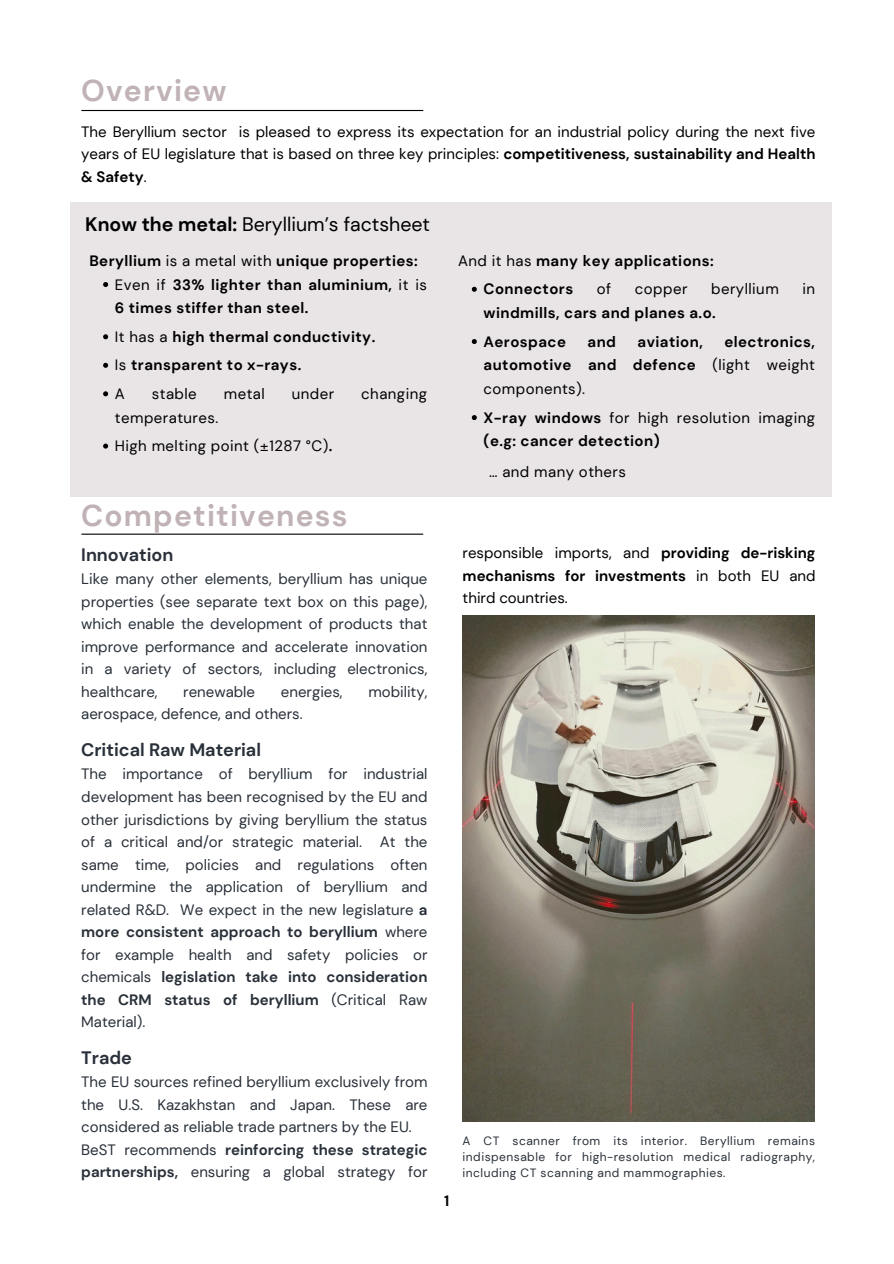
<style>
.page{position:relative;width:894px;height:1264px;background:#fff}
.page>*{position:absolute;margin:0;border:0;box-sizing:border-box;transform-origin:0 0}
.t1{font:700 30px "DM Sans";letter-spacing:.04em;color:#c0b2b5}
.t2{font:19.5px "DM Sans";color:#000}
.t3{font:700 18px "DM Sans";color:#293039}
.t4{font:15px/22.5px "DM Sans";color:#293039;text-align:justify}
.t5{font:15px/22.5px "DM Sans";letter-spacing:.03em;color:#000;text-align:justify}
.t6{font:700 15px/23.7px "DM Sans";letter-spacing:.03em;color:#000}
.t7{font:12px/16px "DM Sans";letter-spacing:.04em;color:#293039;text-align:justify}
.s1{font-weight:700}
.s2{font-weight:400}
</style>
<div class="page">
<div style="left:70px;top:202px;width:761px;height:294px;background:#e9e4e5"></div>
<hr style="left:82px;top:533px;width:341px;height:1px;background:#000">
<hr style="left:82px;top:110px;width:341px;height:1px;background:#000">
<img style="left:462px;top:616px;width:352px;height:505px">
<svg style="left:103px;top:282px;width:5px;height:5px"></svg>
<svg style="left:103px;top:334px;width:5px;height:5px"></svg>
<svg style="left:103px;top:363px;width:5px;height:5px"></svg>
<svg style="left:103px;top:391px;width:5px;height:5px"></svg>
<svg style="left:103px;top:443px;width:5px;height:5px"></svg>
<svg style="left:471px;top:287px;width:5px;height:5px"></svg>
<svg style="left:471px;top:339px;width:5px;height:5px"></svg>
<svg style="left:471px;top:415px;width:5px;height:5px"></svg>
<h1 class="t1" style="left:81px;top:71px;width:147px">Overview</h1>
<p class="t5" style="left:81px;top:121px;width:735px">The Beryllium sector is pleased to express its expectation for an industrial policy during the next five years of EU legislature that is based on three key principles: <span class="s1">competitiveness, sustainability and Health &amp; Safety</span>.</p>
<h3 class="t2" style="left:85px;top:212px;width:346px"><span class="s1">Know the metal:</span> Beryllium’s factsheet</h3>
<p class="t6" style="left:89px;top:249px;width:330px">Beryllium <span class="s2">is a metal with</span> unique properties:</p>
<p class="t6" style="left:115px;top:272px;width:313px"><span class="s2">Even if</span> 33% lighter than aluminium, <span class="s2">it is<br></span>6 times stiffer than steel.</p>
<p class="t6" style="left:115px;top:325px;width:262px"><span class="s2">It has a</span> high thermal conductivity.</p>
<p class="t6" style="left:115px;top:353px;width:188px"><span class="s2">Is</span> transparent to x-rays.</p>
<h3 class="t5" style="left:115px;top:382px;width:11px">A</h3>
<h3 class="t5" style="left:152px;top:382px;width:46px">stable</h3>
<h3 class="t5" style="left:224px;top:382px;width:43px">metal</h3>
<h3 class="t5" style="left:292px;top:382px;width:44px">under</h3>
<h3 class="t5" style="left:361px;top:382px;width:67px">changing</h3>
<h3 class="t5" style="left:115px;top:406px;width:105px">temperatures.</h3>
<p class="t5" style="left:115px;top:435px;width:219px">High melting point (±1287 °C)<span class="s1">.</span></p>
<h3 class="t1" style="left:81px;top:496px;width:268px">Competitiveness</h3>
<p class="t3" style="left:81px;top:543px;width:94px">Innovation</p>
<p class="t4" style="left:81px;top:568px;width:347px">Like many other elements, beryllium has unique properties (see separate text box on this page), which enable the development of products that improve performance and accelerate innovation in a variety of sectors, including electronics, healthcare,</p>
<p class="t4" style="left:183px;top:680px;width:73px">renewable</p>
<p class="t4" style="left:281px;top:680px;width:63px">energies,</p>
<p class="t4" style="left:368px;top:680px;width:61px">mobility,</p>
<p class="t4" style="left:81px;top:703px;width:223px">aerospace, defence, and others.</p>
<h3 class="t3" style="left:81px;top:738px;width:181px">Critical Raw Material</h3>
<h3 class="t4" style="left:81px;top:763px;width:347px">The importance of beryllium for industrial development has been recognised by the EU and other jurisdictions by giving beryllium the status of a critical and/or strategic material. At the same time, policies and regulations often undermine the application of beryllium and related R&amp;D. We expect in the new legislature <span class="s1">a more consistent approach to beryllium</span> where for example health and safety policies or chemicals <span class="s1">legislation take into consideration the CRM status of beryllium</span> (Critical Raw Material).</h3>
<p class="t3" style="left:81px;top:1046px;width:52px">Trade</p>
<p class="t4" style="left:81px;top:1070px;width:347px;text-align:left">The EU sources refined beryllium exclusively from the U.S. Kazakhstan and Japan. These are considered as reliable trade partners by the EU.<br>BeST recommends <span class="s1">reinforcing these strategic partnerships,</span> ensuring a global strategy for</p>
<p class="t6" style="left:458px;top:249px;width:257px"><span class="s2">And it has</span> many key applications:</p>
<p class="t6" style="left:483px;top:277px;width:91px">Connectors</p>
<p class="t5" style="left:596px;top:278px;width:16px">of</p>
<p class="t5" style="left:634px;top:278px;width:54px">copper</p>
<p class="t5" style="left:711px;top:278px;width:69px">beryllium</p>
<p class="t5" style="left:802px;top:278px;width:14px">in</p>
<p class="t6" style="left:483px;top:301px;width:234px">windmills, cars and planes a.o.</p>
<h3 class="t6" style="left:483px;top:329px;width:84px">Aerospace</h3>
<h3 class="t6" style="left:587px;top:329px;width:30px">and</h3>
<h3 class="t6" style="left:637px;top:329px;width:67px">aviation,</h3>
<h3 class="t6" style="left:483px;top:329px;width:333px;text-align:justify;text-indent:241px">electronics, automotive and defence <span class="s2">(light weight components).</span></h3>
<h2 class="t6" style="left:483px;top:405px;width:333px">X-ray windows <span class="s2">for high resolution imaging </span>(e.g: cancer detection)</h2>
<h1 class="t5" style="left:489px;top:461px;width:138px">… and many others</h1>
<p class="t5" style="left:462px;top:542px;width:354px">responsible imports, and <span class="s1">providing de-risking mechanisms for investments</span> in both EU and third countries.</p>
<h3 class="t6" style="left:444px;top:1188px;width:7px">1</h3>
<h3 class="t7" style="left:462px;top:1133px;width:354px">A CT scanner from its interior. Beryllium remains indispensable for high-resolution medical radiography, including CT scanning and mammographies.</h3>
</div>
